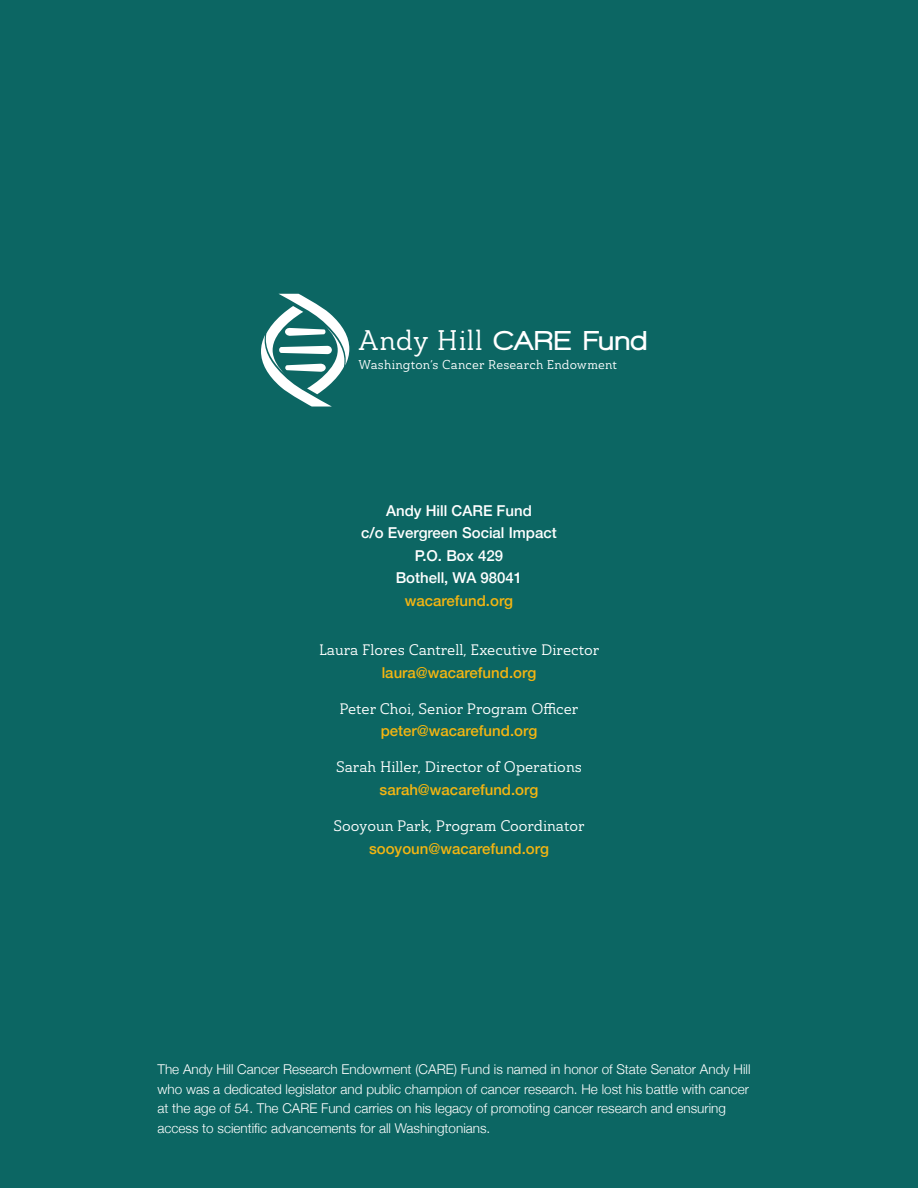
<style>
.page{position:relative;width:918px;height:1188px;background:#0c6663}
.page>*{position:absolute;margin:0;border:0;box-sizing:border-box;transform-origin:0 0}
.t1{font:28.05px "Ainslie Slab Nor Reg";letter-spacing:.02em;color:#fff}
.t2{font:15px "Ainslie Slab Nor Reg";color:#fff}
.t3{font:500 15px "Helvetica Neue";color:#f4b511}
.t4{font:500 15px/22.5px "Helvetica Neue";color:#fff;text-align:center}
.t5{font:300 13.5px/19.5px "Helvetica Neue";color:#fff}
.t6{font:12.6px "Ainslie Slab Nor Reg";letter-spacing:.015em;color:#fff}
.s1{font-family:"Walkway";font-weight:900}
</style>
<div class="page">
<svg style="left:261px;top:294px;width:88px;height:113px"></svg>
<h1 class="t1" style="left:358px;top:323px;width:290px">Andy Hill <span class="s1">CARE Fund</span></h1>
<p class="t6" style="left:358px;top:357px;width:260px">Washington’s Cancer Research Endowment</p>
<p class="t4" style="left:361px;top:498px;width:197px">Andy Hill CARE Fund<br>c/o Evergreen Social Impact<br>P.O. Box 429<br>Bothell, WA 98041</p>
<p class="t3" style="left:405px;top:588px;width:110px">wacarefund.org</p>
<p class="t2" style="left:319px;top:641px;width:282px">Laura Flores Cantrell, Executive Director</p>
<p class="t3" style="left:382px;top:660px;width:156px">laura@wacarefund.org</p>
<p class="t2" style="left:340px;top:699px;width:240px">Peter Choi, Senior Program Officer</p>
<p class="t3" style="left:381px;top:719px;width:158px">peter@wacarefund.org</p>
<p class="t2" style="left:336px;top:758px;width:247px">Sarah Hiller, Director of Operations</p>
<p class="t3" style="left:380px;top:777px;width:160px">sarah@wacarefund.org</p>
<p class="t2" style="left:334px;top:817px;width:252px">Sooyoun Park, Program Coordinator</p>
<p class="t3" style="left:369px;top:836px;width:181px">sooyoun@wacarefund.org</p>
<p class="t5" style="left:158px;top:1059px;width:594px">The Andy Hill Cancer Research Endowment (CARE) Fund is named in honor of State Senator Andy Hill who was a dedicated legislator and public champion of cancer research. He lost his battle with cancer at the age of 54. The CARE Fund carries on his legacy of promoting cancer research and ensuring access to scientific advancements for all Washingtonians.</p>
</div>
